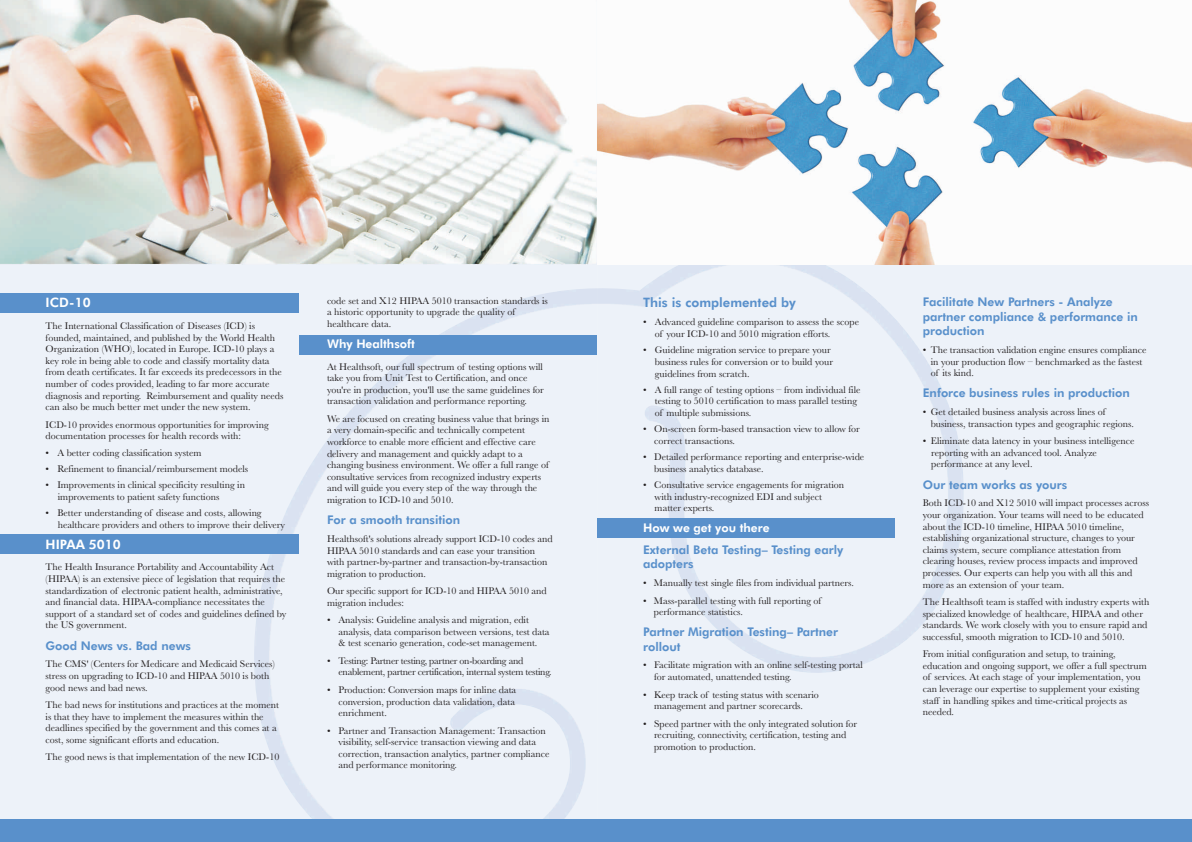
<style>
.page{position:relative;width:1192px;height:842px;background:#fff}
.page>*{position:absolute;margin:0;border:0;box-sizing:border-box;transform-origin:0 0}
.t1{font:800 13px "Futura BT";color:#5990cb}
.t2{font:800 13px "Futura BT";color:#fff}
.t3{font:800 12px/14.4px "Futura BT";color:#5990cb}
.t4{font:800 12px "Futura BT";color:#fff}
.t5{font:10px/11.6px "Baskerville";color:#231f20}
.t6{font:10px/11.6px "Baskerville";letter-spacing:-.025em;color:#231f20}
</style>
<div class="page">
<div style="left:0;top:264px;width:1192px;height:555px;background:#edf2f9"></div>
<img style="left:254px;top:264px;width:710px;height:555px">
<div style="left:0;top:534px;width:299px;height:20px;background:#5990cb"></div>
<div style="left:299px;top:335px;width:298px;height:20px;background:#5990cb"></div>
<div style="left:597px;top:518px;width:298px;height:20px;background:#5990cb"></div>
<div style="left:0;top:293px;width:299px;height:20px;background:#5990cb"></div>
<img style="left:0;top:0;width:597px;height:264px">
<div style="left:0;top:819px;width:597px;height:23px;background:#5990cb"></div>
<div style="left:597px;top:819px;width:595px;height:23px;background:#5990cb"></div>
<img style="left:597px;top:0;width:595px;height:264px">
<h1 class="t2" style="left:46px;top:297px;width:47px">ICD-10</h1>
<p class="t5" style="left:46px;top:321px;width:239px">The International Classification of Diseases (ICD) is founded, maintained, and published by the World Health Organization (WHO), located in Europe. ICD-10 plays a key role in being able to code and classify mortality data from death certificates. It far exceeds its predecessors in the number of codes provided, leading to far more accurate diagnosis and reporting. Reimbursement and quality needs can also be much better met under the new system.</p>
<p class="t5" style="left:46px;top:420px;width:225px">ICD-10 provides enormous opportunities for improving documentation processes for health records with:</p>
<p class="t5" style="left:46px;top:447px;width:157px">• A better coding classification system</p>
<p class="t5" style="left:46px;top:464px;width:204px">• Refinement to financial/reimbursement models</p>
<p class="t5" style="left:58px;top:480px;width:189px;text-indent:-12px">• Improvements in clinical specificity resulting in improvements to patient safety functions</p>
<p class="t5" style="left:58px;top:508px;width:229px;text-indent:-12px">• Better understanding of disease and costs, allowing healthcare providers and others to improve their delivery</p>
<p class="t5" style="left:46px;top:562px;width:242px">The Health Insurance Portability and Accountability Act (HIPAA) is an extensive piece of legislation that requires the standardization of electronic patient health, administrative, and financial data. HIPAA-compliance necessitates the support of a standard set of codes and guidelines defined by the US government.</p>
<p class="t5" style="left:46px;top:659px;width:231px">The CMS' (Centers for Medicare and Medicaid Services) stress on upgrading to ICD-10 and HIPAA 5010 is both good news and bad news.</p>
<p class="t5" style="left:46px;top:700px;width:235px">The bad news for institutions and practices at the moment is that they have to implement the measures within the deadlines specified by the government and this comes at a cost, some significant efforts and education.</p>
<p class="t5" style="left:46px;top:752px;width:235px">The good news is that implementation of the new ICD-10</p>
<h1 class="t2" style="left:46px;top:539px;width:77px">HIPAA 5010</h1>
<p class="t3" style="left:46px;top:639px;width:147px">Good News vs. Bad news</p>
<p class="t5" style="left:327px;top:296px;width:222px">code set and X12 HIPAA 5010 transaction standards is a historic opportunity to upgrade the quality of healthcare data.</p>
<p class="t5" style="left:327px;top:361px;width:218px">At Healthsoft, our full spectrum of testing options will take you from Unit Test to Certification, and once you're in production, you'll use the same guidelines for transaction validation and performance reporting.</p>
<p class="t5" style="left:327px;top:414px;width:224px">We are focused on creating business value that brings in a very domain-specific and technically competent workforce to enable more efficient and effective care delivery and management and quickly adapt to a changing business environment. We offer a full range of consultative services from recognized industry experts and will guide you every step of the way through the migration to ICD-10 and 5010.</p>
<p class="t5" style="left:327px;top:534px;width:227px">Healthsoft's solutions already support ICD-10 codes and HIPAA 5010 standards and can ease your transition with partner-by-partner and transaction-by-transaction migration to production.</p>
<p class="t5" style="left:327px;top:586px;width:221px">Our specific support for ICD-10 and HIPAA 5010 and migration includes:</p>
<p class="t5" style="left:338px;top:615px;width:213px;text-indent:-12px">• Analysis: Guideline analysis and migration, edit analysis, data comparison between versions, test data &amp; test scenario generation, code-set management.</p>
<p class="t6" style="left:338px;top:656px;width:214px;text-indent:-12px">• Testing: Partner testing, partner on-boarding and enablement, partner certification, internal system testing.</p>
<p class="t5" style="left:338px;top:685px;width:179px;text-indent:-12px">• Production: Conversion maps for inline data conversion, production data validation, data enrichment.</p>
<p class="t5" style="left:338px;top:725px;width:212px;text-indent:-12px">• Partner and Transaction Management: Transaction visibility, self-service transaction viewing and data correction, transaction analytics, partner compliance and performance monitoring.</p>
<p class="t4" style="left:327px;top:339px;width:89px">Why Healthsoft</p>
<p class="t3" style="left:327px;top:514px;width:135px">For a smooth transition</p>
<h1 class="t1" style="left:643px;top:297px;width:154px">This is complemented by</h1>
<p class="t5" style="left:655px;top:317px;width:206px;text-indent:-12px">• Advanced guideline comparison to assess the scope of your ICD-10 and 5010 migration efforts.</p>
<p class="t5" style="left:655px;top:345px;width:180px;text-indent:-12px">• Guideline migration service to prepare your business rules for conversion or to build your guidelines from scratch.</p>
<p class="t5" style="left:655px;top:385px;width:207px;text-indent:-12px">• A full range of testing options – from individual file testing to 5010 certification to mass parallel testing of multiple submissions.</p>
<p class="t5" style="left:654px;top:424px;width:207px;text-indent:-11px">• On-screen form-based transaction view to allow for correct transactions.</p>
<p class="t5" style="left:654px;top:452px;width:212px;text-indent:-11px">• Detailed performance reporting and enterprise-wide business analytics database.</p>
<p class="t5" style="left:654px;top:480px;width:191px;text-indent:-12px">• Consultative service engagements for migration with industry-recognized EDI and subject matter experts.</p>
<p class="t4" style="left:643px;top:523px;width:128px">How we get you there</p>
<p class="t3" style="left:643px;top:543px;width:202px">External Beta Testing– Testing early adopters</p>
<p class="t5" style="left:643px;top:578px;width:212px">• Manually test single files from individual partners.</p>
<p class="t5" style="left:654px;top:595px;width:169px;text-indent:-11px">• Mass-parallel testing with full reporting of performance statistics.</p>
<p class="t3" style="left:643px;top:626px;width:196px">Partner Migration Testing– Partner rollout</p>
<p class="t5" style="left:654px;top:660px;width:210px;text-indent:-11px">• Facilitate migration with an online self-testing portal for automated, unattended testing.</p>
<p class="t5" style="left:643px;top:689px;width:177px;text-align:center">• Keep track of testing status with scenario management and partner scorecards.</p>
<p class="t5" style="left:654px;top:718px;width:204px;text-indent:-11px">• Speed partner with the only integrated solution for recruiting, connectivity, certification, testing and promotion to production.</p>
<p class="t3" style="left:923px;top:296px;width:217px">Facilitate New Partners - Analyze partner compliance &amp; performance in production</p>
<p class="t5" style="left:931px;top:345px;width:217px;text-indent:-8px">• The transaction validation engine ensures compliance in your production flow – benchmarked as the fastest of its kind.</p>
<p class="t5" style="left:931px;top:407px;width:205px;text-indent:-8px">• Get detailed business analysis across lines of business, transaction types and geographic regions.</p>
<p class="t5" style="left:931px;top:436px;width:205px;text-indent:-8px">• Eliminate data latency in your business intelligence reporting with an advanced tool. Analyze performance at any level.</p>
<p class="t5" style="left:923px;top:498px;width:228px">Both ICD-10 and X12 5010 will impact processes across your organization. Your teams will need to be educated about the ICD-10 timeline, HIPAA 5010 timeline, establishing organizational structure, changes to your claims system, secure compliance attestation from clearing houses, review process impacts and improved processes. Our experts can help you with all this and more as an extension of your team.</p>
<p class="t5" style="left:923px;top:597px;width:228px">The Healthsoft team is staffed with industry experts with specialized knowledge of healthcare, HIPAA and other standards. We work closely with you to ensure rapid and successful, smooth migration to ICD-10 and 5010.</p>
<p class="t5" style="left:923px;top:649px;width:226px">From initial configuration and setup, to training, education and ongoing support, we offer a full spectrum of services. At each stage of your implementation, you can leverage our expertise to supplement your existing staff in handling spikes and time-critical projects as needed.</p>
<p class="t3" style="left:923px;top:387px;width:209px">Enforce business rules in production</p>
<p class="t3" style="left:923px;top:478px;width:146px">Our team works as yours</p>
</div>
